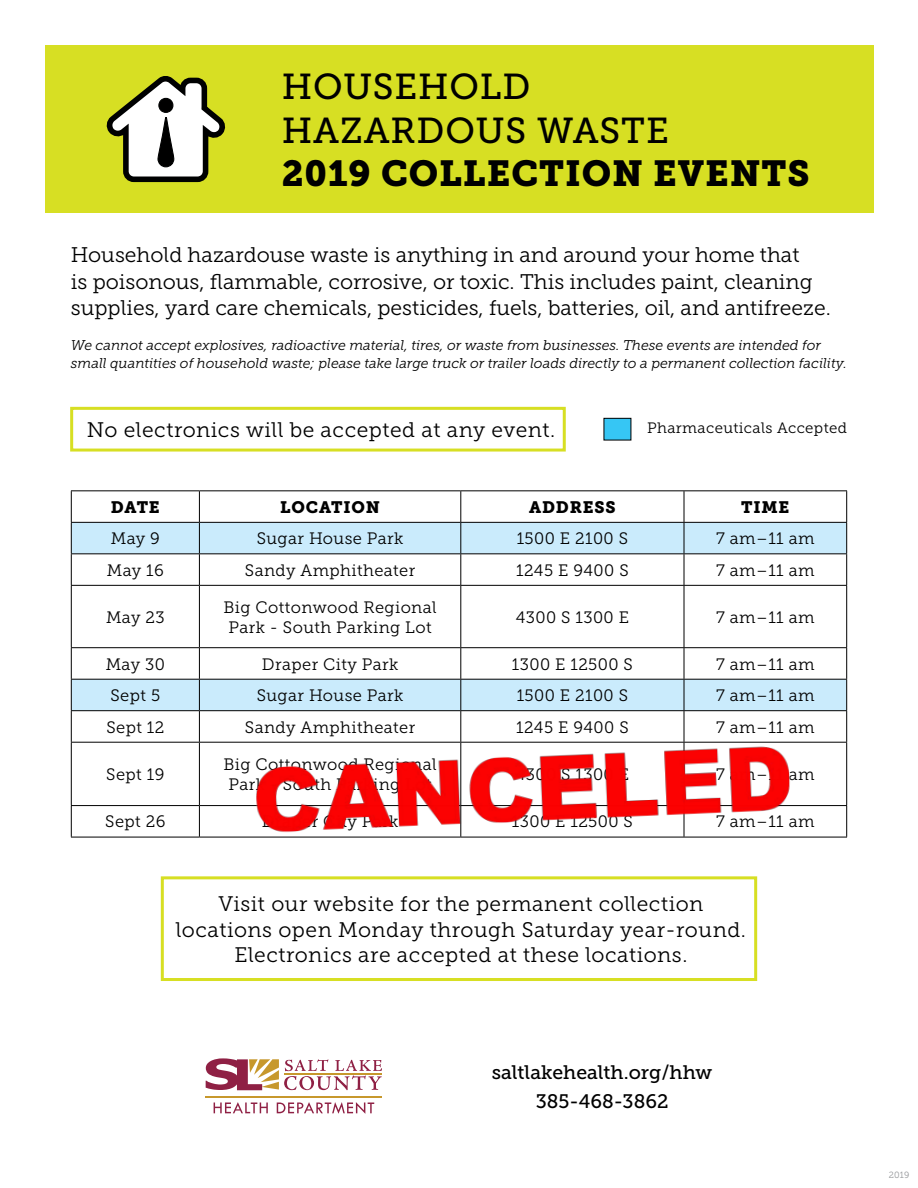
<style>
.page{position:relative;width:918px;height:1188px;background:#fff}
.page>*{position:absolute;margin:0;border:0;box-sizing:border-box;transform-origin:0 0}
.t1{font:36px/43.2px "Museo Slab 500";letter-spacing:.025em;color:#000}
.t2{font:36px "Museo Slab 900";letter-spacing:.025em;color:#000}
.t3{font:21.15px/26.4px "Museo Slab 300";color:#000}
.t4{font:21px/25.5px "Museo Slab 300";letter-spacing:.025em;color:#000;text-align:center}
.t5{font:19.5px/28.5px "Museo Slab 500";color:#000;text-align:center}
.t6{font:16.5px/19.8px "Museo Slab 300";letter-spacing:.025em;color:#000}
.t7{font:16.5px "Museo Slab 900";letter-spacing:.05em;color:#000}
.t8{font:15px "Museo Slab 300";letter-spacing:.025em;color:#000}
.t9{font:italic 14.1px/17.5px "Museo Slab 300";color:#000}
.t10{font:9px "Museo Slab 300";color:#939598}
</style>
<div class="page">
<div style="left:45px;top:45px;width:828px;height:168px;background:#d7df23"></div>
<div style="left:70px;top:407px;width:496px;height:45px;border:3px solid #d7df23"></div>
<svg style="left:72px;top:523px;width:774px;height:187px"></svg>
<hr style="left:71px;top:490px;width:128px;height:1px;background:#000">
<hr style="left:71px;top:491px;width:1px;height:31px;background:#000">
<hr style="left:199px;top:490px;width:262px;height:1px;background:#000">
<hr style="left:199px;top:491px;width:1px;height:31px;background:#000">
<hr style="left:461px;top:490px;width:223px;height:1px;background:#000">
<hr style="left:460px;top:491px;width:1px;height:31px;background:#000">
<hr style="left:684px;top:490px;width:163px;height:1px;background:#000">
<hr style="left:684px;top:491px;width:1px;height:31px;background:#000">
<hr style="left:846px;top:491px;width:1px;height:31px;background:#000">
<hr style="left:71px;top:522px;width:128px;height:1px;background:#000">
<hr style="left:71px;top:523px;width:1px;height:30px;background:#000">
<hr style="left:199px;top:522px;width:262px;height:1px;background:#000">
<hr style="left:199px;top:523px;width:1px;height:30px;background:#000">
<hr style="left:461px;top:522px;width:223px;height:1px;background:#000">
<hr style="left:460px;top:523px;width:1px;height:30px;background:#000">
<hr style="left:684px;top:522px;width:163px;height:1px;background:#000">
<hr style="left:684px;top:523px;width:1px;height:30px;background:#000">
<hr style="left:846px;top:523px;width:1px;height:30px;background:#000">
<hr style="left:71px;top:553px;width:128px;height:1px;background:#000">
<hr style="left:71px;top:554px;width:1px;height:31px;background:#000">
<hr style="left:199px;top:553px;width:262px;height:1px;background:#000">
<hr style="left:199px;top:554px;width:1px;height:31px;background:#000">
<hr style="left:461px;top:553px;width:223px;height:1px;background:#000">
<hr style="left:460px;top:554px;width:1px;height:31px;background:#000">
<hr style="left:684px;top:553px;width:163px;height:1px;background:#000">
<hr style="left:684px;top:554px;width:1px;height:31px;background:#000">
<hr style="left:846px;top:554px;width:1px;height:31px;background:#000">
<hr style="left:71px;top:585px;width:128px;height:1px;background:#000">
<hr style="left:71px;top:586px;width:1px;height:61px;background:#000">
<hr style="left:199px;top:585px;width:262px;height:1px;background:#000">
<hr style="left:199px;top:586px;width:1px;height:61px;background:#000">
<hr style="left:461px;top:585px;width:223px;height:1px;background:#000">
<hr style="left:460px;top:586px;width:1px;height:61px;background:#000">
<hr style="left:684px;top:585px;width:163px;height:1px;background:#000">
<hr style="left:684px;top:586px;width:1px;height:61px;background:#000">
<hr style="left:846px;top:586px;width:1px;height:61px;background:#000">
<hr style="left:71px;top:647px;width:128px;height:1px;background:#000">
<hr style="left:71px;top:648px;width:1px;height:31px;background:#000">
<hr style="left:199px;top:647px;width:262px;height:1px;background:#000">
<hr style="left:199px;top:648px;width:1px;height:31px;background:#000">
<hr style="left:461px;top:647px;width:223px;height:1px;background:#000">
<hr style="left:460px;top:648px;width:1px;height:31px;background:#000">
<hr style="left:684px;top:647px;width:163px;height:1px;background:#000">
<hr style="left:684px;top:648px;width:1px;height:31px;background:#000">
<hr style="left:846px;top:648px;width:1px;height:31px;background:#000">
<hr style="left:71px;top:679px;width:128px;height:1px;background:#000">
<hr style="left:71px;top:680px;width:1px;height:30px;background:#000">
<hr style="left:199px;top:679px;width:262px;height:1px;background:#000">
<hr style="left:199px;top:680px;width:1px;height:30px;background:#000">
<hr style="left:461px;top:679px;width:223px;height:1px;background:#000">
<hr style="left:460px;top:680px;width:1px;height:30px;background:#000">
<hr style="left:684px;top:679px;width:163px;height:1px;background:#000">
<hr style="left:684px;top:680px;width:1px;height:30px;background:#000">
<hr style="left:846px;top:680px;width:1px;height:30px;background:#000">
<hr style="left:71px;top:710px;width:128px;height:1px;background:#000">
<hr style="left:71px;top:711px;width:1px;height:31px;background:#000">
<hr style="left:199px;top:710px;width:262px;height:1px;background:#000">
<hr style="left:199px;top:711px;width:1px;height:31px;background:#000">
<hr style="left:461px;top:710px;width:223px;height:1px;background:#000">
<hr style="left:460px;top:711px;width:1px;height:31px;background:#000">
<hr style="left:684px;top:710px;width:163px;height:1px;background:#000">
<hr style="left:684px;top:711px;width:1px;height:31px;background:#000">
<hr style="left:846px;top:711px;width:1px;height:31px;background:#000">
<hr style="left:71px;top:742px;width:128px;height:1px;background:#000">
<hr style="left:71px;top:743px;width:1px;height:62px;background:#000">
<hr style="left:199px;top:742px;width:262px;height:1px;background:#000">
<hr style="left:199px;top:743px;width:1px;height:62px;background:#000">
<hr style="left:684px;top:742px;width:163px;height:1px;background:#000">
<hr style="left:846px;top:743px;width:1px;height:62px;background:#000">
<hr style="left:71px;top:805px;width:128px;height:1px;background:#000">
<hr style="left:71px;top:806px;width:1px;height:31px;background:#000">
<hr style="left:199px;top:805px;width:262px;height:1px;background:#000">
<hr style="left:199px;top:806px;width:1px;height:31px;background:#000">
<hr style="left:684px;top:805px;width:163px;height:1px;background:#000">
<hr style="left:846px;top:806px;width:1px;height:31px;background:#000">
<hr style="left:71px;top:837px;width:128px;height:1px;background:#000">
<hr style="left:199px;top:837px;width:262px;height:1px;background:#000">
<hr style="left:684px;top:837px;width:163px;height:1px;background:#000">
<svg style="left:106px;top:76px;width:120px;height:107px"></svg>
<svg style="left:206px;top:1058px;width:176px;height:32px"></svg>
<hr style="left:285px;top:1073px;width:97px;height:1px;background:#c7982c">
<hr style="left:206px;top:1096px;width:176px;height:1px;background:#c7982c">
<svg style="left:214px;top:1102px;width:54px;height:11px"></svg>
<svg style="left:277px;top:1102px;width:97px;height:12px"></svg>
<div style="left:161px;top:876px;width:596px;height:105px;border:3px solid #d7df23"></div>
<div style="left:604px;top:418px;width:27px;height:22px;background:#36c6f4"></div>
<div style="left:604px;top:418px;width:27px;height:22px;border:1px solid #000"></div>
<img style="left:251px;top:733px;width:545px;height:105px">
<h1 class="t1" style="left:282px;top:66px;width:388px">HOUSEHOLD<br>HAZARDOUS WASTE</h1>
<h1 class="t2" style="left:282px;top:152px;width:529px">2019 COLLECTION EVENTS</h1>
<p class="t3" style="left:71px;top:242px;width:761px">Household hazardouse waste is anything in and around your home that<br>is poisonous, flammable, corrosive, or toxic. This includes paint, cleaning supplies, yard care chemicals, pesticides, fuels, batteries, oil, and antifreeze.</p>
<p class="t9" style="left:71px;top:337px;width:778px">We cannot accept explosives, radioactive material, tires, or waste from businesses. These events are intended for small quantities of household waste; please take large truck or trailer loads directly to a permanent collection facility.</p>
<p class="t4" style="left:87px;top:417px;width:470px">No electronics will be accepted at any event.</p>
<p class="t8" style="left:647px;top:420px;width:201px">Pharmaceuticals Accepted</p>
<p class="t7" style="left:111px;top:497px;width:50px">DATE</p>
<p class="t7" style="left:280px;top:497px;width:101px">LOCATION</p>
<p class="t7" style="left:529px;top:497px;width:88px">ADDRESS</p>
<p class="t7" style="left:741px;top:497px;width:50px">TIME</p>
<p class="t6" style="left:111px;top:529px;width:51px">May 9</p>
<p class="t6" style="left:257px;top:529px;width:148px">Sugar House Park</p>
<p class="t6" style="left:517px;top:529px;width:113px">1500 E 2100 S</p>
<p class="t6" style="left:716px;top:529px;width:100px">7 am–11 am</p>
<p class="t6" style="left:107px;top:560px;width:59px">May 16</p>
<p class="t6" style="left:245px;top:560px;width:172px">Sandy Amphitheater</p>
<p class="t6" style="left:516px;top:560px;width:114px">1245 E 9400 S</p>
<p class="t6" style="left:716px;top:560px;width:100px">7 am–11 am</p>
<p class="t6" style="left:106px;top:607px;width:60px">May 23</p>
<p class="t6" style="left:224px;top:597px;width:215px">Big Cottonwood Regional<br>Park - South Parking Lot</p>
<p class="t6" style="left:516px;top:607px;width:115px">4300 S 1300 E</p>
<p class="t6" style="left:716px;top:607px;width:100px">7 am–11 am</p>
<p class="t6" style="left:106px;top:654px;width:61px">May 30</p>
<p class="t6" style="left:262px;top:654px;width:138px">Draper City Park</p>
<p class="t6" style="left:512px;top:654px;width:122px">1300 E 12500 S</p>
<p class="t6" style="left:716px;top:654px;width:100px">7 am–11 am</p>
<p class="t6" style="left:111px;top:686px;width:51px">Sept 5</p>
<p class="t6" style="left:257px;top:686px;width:148px">Sugar House Park</p>
<p class="t6" style="left:517px;top:686px;width:113px">1500 E 2100 S</p>
<p class="t6" style="left:716px;top:686px;width:100px">7 am–11 am</p>
<p class="t6" style="left:106px;top:717px;width:59px">Sept 12</p>
<p class="t6" style="left:245px;top:717px;width:172px">Sandy Amphitheater</p>
<p class="t6" style="left:516px;top:717px;width:114px">1245 E 9400 S</p>
<p class="t6" style="left:716px;top:717px;width:100px">7 am–11 am</p>
<p class="t6" style="left:106px;top:765px;width:60px">Sept 19</p>
<p class="t6" style="left:224px;top:755px;width:215px">Big Cottonwood Regional<br>Park - South Parking Lot</p>
<p class="t6" style="left:516px;top:765px;width:115px">4300 S 1300 E</p>
<p class="t6" style="left:716px;top:765px;width:100px">7 am–11 am</p>
<p class="t6" style="left:105px;top:812px;width:62px">Sept 26</p>
<p class="t6" style="left:262px;top:812px;width:138px">Draper City Park</p>
<p class="t6" style="left:512px;top:812px;width:122px">1300 E 12500 S</p>
<p class="t6" style="left:716px;top:812px;width:100px">7 am–11 am</p>
<p class="t4" style="left:176px;top:891px;width:572px">Visit our website for the permanent collection locations open Monday through Saturday year-round.<br>Electronics are accepted at these locations.</p>
<p class="t5" style="left:492px;top:1058px;width:222px">saltlakehealth.org/hhw<br>385-468-3862</p>
<p class="t10" style="left:889px;top:1169px;width:22px">2019</p>
</div>
